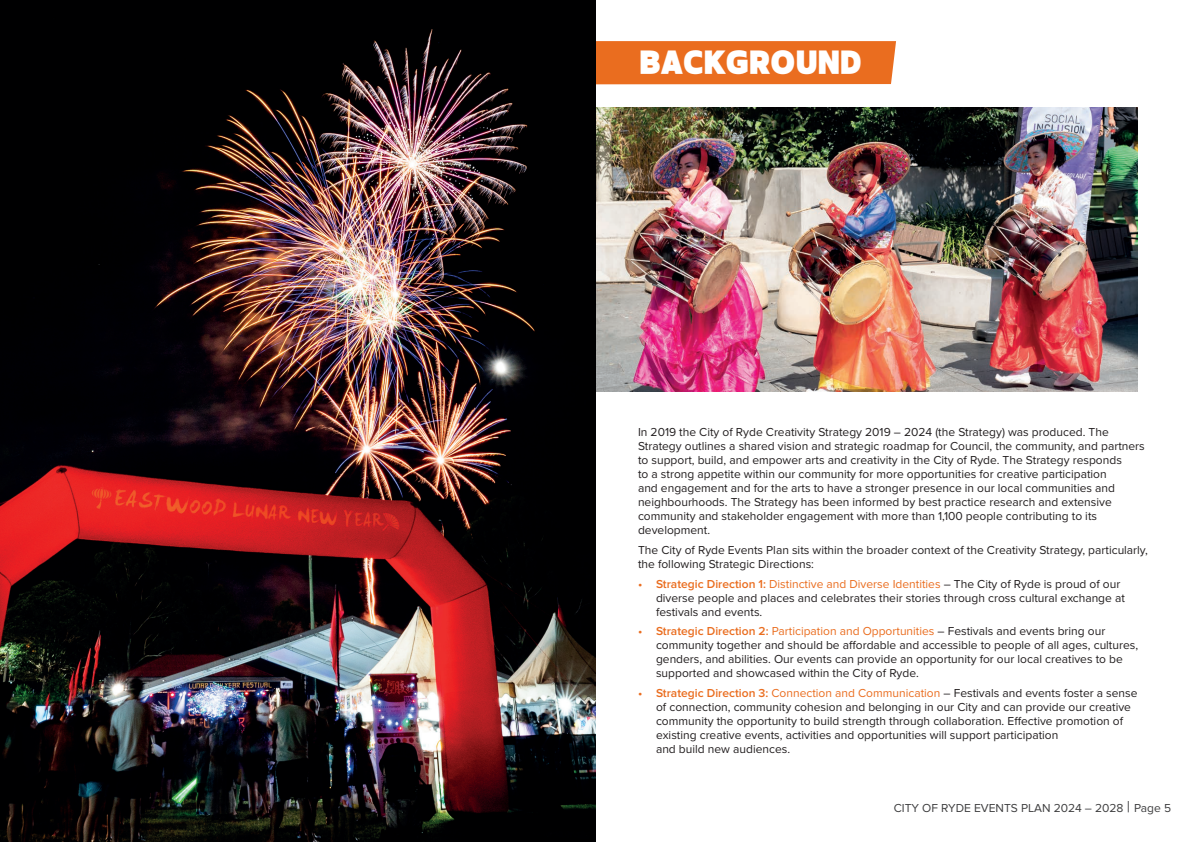
<style>
.page{position:relative;width:1191px;height:842px;background:#fff}
.page>*{position:absolute;margin:0;border:0;box-sizing:border-box;transform-origin:0 0}
.t1{font:26px "TT Supersize Bk";color:#fff}
.t2{font:12px/14px "Proxima Nova";color:#231f20}
.t3{font:12px "Proxima Nova";color:#3e3e3f}
.s1{font-weight:600;color:#ea6d1f}
.s2{color:#ea6d1f}
.s3{font-size:16px}
</style>
<div class="page">
<div style="left:595px;top:41px;width:301px;height:43px;background:#ea6d1f"></div>
<img style="left:595px;top:108px;width:542px;height:283px">
<img style="left:0;top:0;width:595px;height:842px">
<h1 class="t1" style="left:639px;top:49px;width:224px">BACKGROUND</h1>
<p class="t2" style="left:638px;top:426px;width:508px">In 2019 the City of Ryde Creativity Strategy 2019 – 2024 (the Strategy) was produced. The Strategy outlines a shared vision and strategic roadmap for Council, the community, and partners to support, build, and empower arts and creativity in the City of Ryde. The Strategy responds<br>to a strong appetite within our community for more opportunities for creative participation<br>and engagement and for the arts to have a stronger presence in our local communities and neighbourhoods. The Strategy has been informed by best practice research and extensive community and stakeholder engagement with more than 1,100 people contributing to its development.</p>
<p class="t2" style="left:638px;top:543px;width:511px">The City of Ryde Events Plan sits within the broader context of the Creativity Strategy, particularly, the following Strategic Directions:</p>
<p class="t2" style="left:656px;top:577px;width:470px;text-indent:-18px"><span class="s1">• Strategic Direction 1:</span> <span class="s2">Distinctive and Diverse Identities</span> – The City of Ryde is proud of our diverse people and places and celebrates their stories through cross cultural exchange at festivals and events.</p>
<p class="t2" style="left:656px;top:625px;width:483px;text-indent:-18px"><span class="s1">• Strategic Direction 2:</span> <span class="s2">Participation and Opportunities</span> – Festivals and events bring our community together and should be affordable and accessible to people of all ages, cultures, genders, and abilities. Our events can provide an opportunity for our local creatives to be supported and showcased within the City of Ryde.</p>
<p class="t2" style="left:656px;top:686px;width:483px;text-indent:-18px"><span class="s1">• Strategic Direction 3:</span> <span class="s2">Connection and Communication</span> – Festivals and events foster a sense of connection, community cohesion and belonging in our City and can provide our creative community the opportunity to build strength through collaboration. Effective promotion of existing creative events, activities and opportunities will support participation<br>and build new audiences.</p>
<p class="t3" style="left:893px;top:801px;width:279px">CITY OF RYDE EVENTS PLAN 2024 – 2028 <span class="s3">|</span> Page 5</p>
</div>
